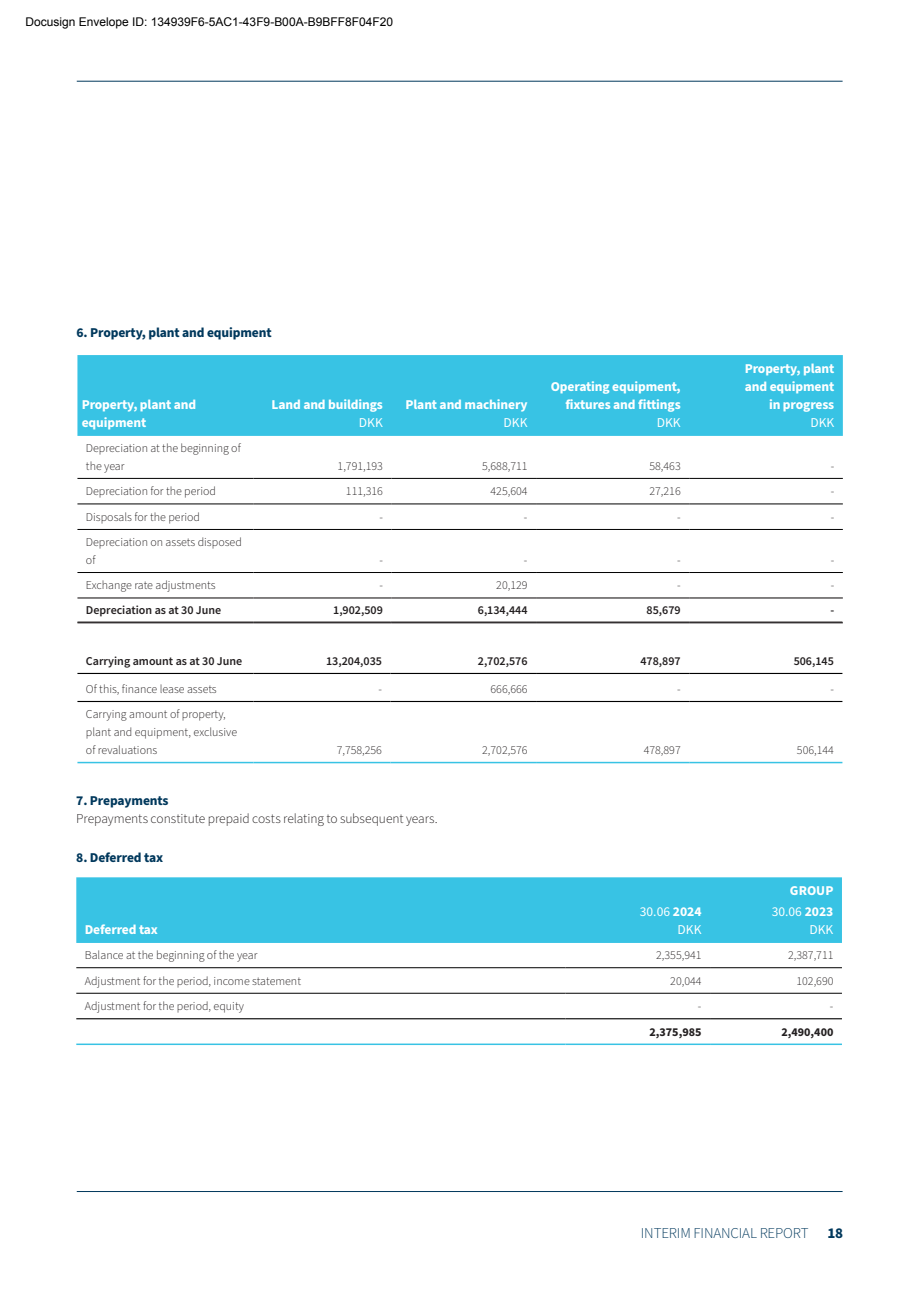
<style>
.page{position:relative;width:919px;height:1289px;background:#fff}
.page>*{position:absolute;margin:0;border:0;box-sizing:border-box;transform-origin:0 0}
.t1{font:300 15px "Source Sans Pro";letter-spacing:-.01em;color:#00385c}
.t2{font:700 15px "Source Sans Pro";color:#00385c}
.Brød_headline_Cyan{font:700 13.5px/18px "Source Sans Pro";letter-spacing:-.01em;color:#fff;text-align:right}
.Brød_Sort{font:300 13.5px "Source Sans Pro";letter-spacing:-.005em;color:#231f20}
.Brød_headline_Cyan-2{font:700 13.5px "Source Sans Pro";letter-spacing:-.01em;color:#00385c}
.t3{font:13.5px "Source Sans Pro";color:#fff}
.t4{font:300 12px/18px "Source Sans Pro";color:#231f20}
.t5{font:600 12px "Source Sans Pro";color:#231f20}
.t6{font:12px "Arial";color:#000}
.t7{font:700 12px "Source Sans Pro";color:#231f20}
.s1{font-weight:700}
</style>
<div class="page">
<hr style="left:77px;top:1191px;width:765px;height:1px;background:#00385c">
<hr style="left:77px;top:81px;width:765px;height:1px;background:#00385c">
<hr style="left:77px;top:621px;width:176px;height:1px;background:#231f20">
<hr style="left:253px;top:621px;width:137px;height:1px;background:#231f20">
<hr style="left:390px;top:621px;width:146px;height:1px;background:#231f20">
<hr style="left:536px;top:621px;width:153px;height:1px;background:#231f20">
<hr style="left:689px;top:621px;width:153px;height:1px;background:#231f20">
<hr style="left:77px;top:673px;width:176px;height:1px;background:#000">
<hr style="left:253px;top:673px;width:137px;height:1px;background:#000">
<hr style="left:390px;top:673px;width:146px;height:1px;background:#000">
<hr style="left:536px;top:673px;width:153px;height:1px;background:#000">
<hr style="left:689px;top:673px;width:153px;height:1px;background:#000">
<hr style="left:77px;top:701px;width:176px;height:1px;background:#000">
<hr style="left:253px;top:701px;width:137px;height:1px;background:#000">
<hr style="left:390px;top:701px;width:146px;height:1px;background:#000">
<hr style="left:536px;top:701px;width:153px;height:1px;background:#000">
<hr style="left:689px;top:701px;width:153px;height:1px;background:#000">
<hr style="left:77px;top:761px;width:176px;height:2px;background:#38c3e4">
<hr style="left:253px;top:761px;width:137px;height:2px;background:#38c3e4">
<hr style="left:390px;top:761px;width:146px;height:2px;background:#38c3e4">
<hr style="left:536px;top:761px;width:153px;height:2px;background:#38c3e4">
<hr style="left:689px;top:761px;width:153px;height:2px;background:#38c3e4">
<div style="left:76px;top:877px;width:765px;height:65px;background:#38c3e4"></div>
<hr style="left:76px;top:967px;width:489px;height:1px;background:#000">
<hr style="left:565px;top:967px;width:145px;height:1px;background:#000">
<hr style="left:710px;top:967px;width:131px;height:1px;background:#000">
<hr style="left:76px;top:992px;width:489px;height:1px;background:#000">
<hr style="left:565px;top:992px;width:145px;height:1px;background:#000">
<hr style="left:710px;top:992px;width:131px;height:1px;background:#000">
<hr style="left:76px;top:1018px;width:489px;height:1px;background:#000">
<hr style="left:565px;top:1018px;width:145px;height:1px;background:#000">
<hr style="left:710px;top:1018px;width:131px;height:1px;background:#000">
<hr style="left:76px;top:1043px;width:489px;height:2px;background:#38c3e4">
<hr style="left:565px;top:1043px;width:145px;height:2px;background:#38c3e4">
<hr style="left:710px;top:1043px;width:131px;height:2px;background:#38c3e4">
<div style="left:77px;top:355px;width:765px;height:81px;background:#38c3e4"></div>
<hr style="left:77px;top:478px;width:176px;height:1px;background:#000">
<hr style="left:253px;top:478px;width:138px;height:1px;background:#000">
<hr style="left:391px;top:478px;width:145px;height:1px;background:#000">
<hr style="left:536px;top:478px;width:153px;height:1px;background:#000">
<hr style="left:689px;top:478px;width:153px;height:1px;background:#000">
<hr style="left:77px;top:503px;width:176px;height:1px;background:#000">
<hr style="left:253px;top:503px;width:138px;height:1px;background:#000">
<hr style="left:391px;top:503px;width:145px;height:1px;background:#000">
<hr style="left:536px;top:503px;width:153px;height:1px;background:#000">
<hr style="left:689px;top:503px;width:153px;height:1px;background:#000">
<hr style="left:77px;top:529px;width:176px;height:1px;background:#000">
<hr style="left:253px;top:529px;width:138px;height:1px;background:#000">
<hr style="left:391px;top:529px;width:145px;height:1px;background:#000">
<hr style="left:536px;top:529px;width:153px;height:1px;background:#000">
<hr style="left:689px;top:529px;width:153px;height:1px;background:#000">
<hr style="left:77px;top:572px;width:176px;height:1px;background:#000">
<hr style="left:253px;top:572px;width:138px;height:1px;background:#000">
<hr style="left:391px;top:572px;width:145px;height:1px;background:#000">
<hr style="left:536px;top:572px;width:153px;height:1px;background:#000">
<hr style="left:689px;top:572px;width:153px;height:1px;background:#000">
<hr style="left:77px;top:597px;width:176px;height:1px;background:#231f20">
<hr style="left:253px;top:597px;width:138px;height:1px;background:#231f20">
<hr style="left:391px;top:597px;width:145px;height:1px;background:#231f20">
<hr style="left:536px;top:597px;width:153px;height:1px;background:#231f20">
<hr style="left:689px;top:597px;width:153px;height:1px;background:#231f20">
<hr style="left:77px;top:622px;width:176px;height:1px;background:#231f20">
<hr style="left:253px;top:622px;width:138px;height:1px;background:#231f20">
<hr style="left:391px;top:622px;width:145px;height:1px;background:#231f20">
<hr style="left:536px;top:622px;width:153px;height:1px;background:#231f20">
<hr style="left:689px;top:622px;width:153px;height:1px;background:#231f20">
<p class="t6" style="left:26px;top:15px;width:369px">Docusign Envelope ID: 134939F6-5AC1-43F9-B00A-B9BFF8F04F20</p>
<p class="Brød_headline_Cyan-2" style="left:77px;top:323px;width:197px">6. Property, plant and equipment</p>
<p class="Brød_headline_Cyan" style="left:82px;top:396px;width:116px">Property, plant and</p>
<p class="Brød_headline_Cyan" style="left:82px;top:414px;width:66px">equipment</p>
<p class="Brød_headline_Cyan" style="left:271px;top:396px;width:113px">Land and buildings</p>
<p class="t3" style="left:359px;top:414px;width:25px">DKK</p>
<p class="Brød_headline_Cyan" style="left:405px;top:396px;width:123px">Plant and machinery</p>
<p class="t3" style="left:503px;top:414px;width:25px">DKK</p>
<p class="Brød_headline_Cyan" style="left:550px;top:378px;width:131px">Operating equipment, fixtures and fittings</p>
<p class="t3" style="left:656px;top:414px;width:25px">DKK</p>
<p class="Brød_headline_Cyan" style="left:744px;top:360px;width:91px">Property, plant</p>
<p class="Brød_headline_Cyan" style="left:744px;top:378px;width:91px">and equipment</p>
<p class="Brød_headline_Cyan" style="left:769px;top:396px;width:67px">in progress</p>
<p class="t3" style="left:810px;top:414px;width:25px">DKK</p>
<p class="t4" style="left:86px;top:439px;width:156px">Depreciation at the beginning of the year</p>
<p class="t4" style="left:337px;top:457px;width:47px">1,791,193</p>
<p class="t4" style="left:482px;top:457px;width:47px">5,688,711</p>
<p class="t4" style="left:649px;top:457px;width:33px">58,463</p>
<p class="t4" style="left:830px;top:457px;width:5px">-</p>
<p class="t4" style="left:86px;top:483px;width:131px">Depreciation for the period</p>
<p class="t4" style="left:346px;top:483px;width:38px">111,316</p>
<p class="t4" style="left:490px;top:483px;width:38px">425,604</p>
<p class="t4" style="left:649px;top:483px;width:33px">27,216</p>
<p class="t4" style="left:830px;top:483px;width:5px">-</p>
<p class="t4" style="left:86px;top:508px;width:116px">Disposals for the period</p>
<p class="t4" style="left:379px;top:508px;width:5px">-</p>
<p class="t4" style="left:524px;top:508px;width:5px">-</p>
<p class="t4" style="left:677px;top:508px;width:5px">-</p>
<p class="t4" style="left:830px;top:508px;width:5px">-</p>
<p class="t4" style="left:86px;top:533px;width:157px">Depreciation on assets disposed of</p>
<p class="t4" style="left:379px;top:551px;width:5px">-</p>
<p class="t4" style="left:524px;top:551px;width:5px">-</p>
<p class="t4" style="left:677px;top:551px;width:5px">-</p>
<p class="t4" style="left:830px;top:551px;width:5px">-</p>
<p class="t4" style="left:86px;top:577px;width:131px">Exchange rate adjustments</p>
<p class="t4" style="left:379px;top:577px;width:5px">-</p>
<p class="t4" style="left:496px;top:577px;width:33px">20,129</p>
<p class="t4" style="left:677px;top:577px;width:5px">-</p>
<p class="t4" style="left:830px;top:577px;width:5px">-</p>
<p class="t5" style="left:86px;top:602px;width:137px">Depreciation as at 30 June</p>
<p class="t5" style="left:333px;top:602px;width:51px">1,902,509</p>
<p class="t5" style="left:478px;top:602px;width:51px">6,134,444</p>
<p class="t5" style="left:646px;top:602px;width:36px">85,679</p>
<p class="t5" style="left:830px;top:602px;width:5px">-</p>
<p class="t5" style="left:86px;top:653px;width:158px">Carrying amount as at 30 June</p>
<p class="t5" style="left:326px;top:653px;width:57px">13,204,035</p>
<p class="t5" style="left:478px;top:653px;width:51px">2,702,576</p>
<p class="t5" style="left:640px;top:653px;width:42px">478,897</p>
<p class="t5" style="left:793px;top:653px;width:42px">506,145</p>
<p class="t4" style="left:86px;top:680px;width:132px">Of this, finance lease assets</p>
<p class="t4" style="left:378px;top:680px;width:5px">-</p>
<p class="t4" style="left:490px;top:680px;width:38px">666,666</p>
<p class="t4" style="left:677px;top:680px;width:5px">-</p>
<p class="t4" style="left:830px;top:680px;width:5px">-</p>
<p class="t4" style="left:86px;top:705px;width:153px">Carrying amount of property, plant and equipment, exclusive of revaluations</p>
<p class="t4" style="left:337px;top:741px;width:47px">7,758,256</p>
<p class="t4" style="left:482px;top:741px;width:47px">2,702,576</p>
<p class="t4" style="left:643px;top:741px;width:38px">478,897</p>
<p class="t4" style="left:796px;top:741px;width:38px">506,144</p>
<p class="Brød_headline_Cyan-2" style="left:76px;top:791px;width:94px">7. Prepayments</p>
<p class="Brød_Sort" style="left:76px;top:809px;width:361px">Prepayments constitute prepaid costs relating to subsequent years.</p>
<p class="Brød_headline_Cyan-2" style="left:76px;top:848px;width:88px">8. Deferred tax</p>
<p class="Brød_headline_Cyan" style="left:85px;top:921px;width:75px">Deferred tax</p>
<p class="t3" style="left:639px;top:902px;width:63px">30.06 <span class="s1">2024</span></p>
<p class="t3" style="left:677px;top:920px;width:25px">DKK</p>
<p class="Brød_headline_Cyan" style="left:789px;top:882px;width:45px">GROUP</p>
<p class="t3" style="left:771px;top:902px;width:63px">30.06 <span class="s1">2023</span></p>
<p class="t3" style="left:809px;top:920px;width:25px">DKK</p>
<p class="t4" style="left:85px;top:946px;width:174px">Balance at the beginning of the year</p>
<p class="t4" style="left:656px;top:946px;width:47px">2,355,941</p>
<p class="t4" style="left:788px;top:946px;width:47px">2,387,711</p>
<p class="t4" style="left:85px;top:972px;width:218px">Adjustment for the period, income statement</p>
<p class="t4" style="left:670px;top:972px;width:33px">20,044</p>
<p class="t4" style="left:796px;top:972px;width:38px">102,690</p>
<p class="t4" style="left:85px;top:997px;width:161px">Adjustment for the period, equity</p>
<p class="t4" style="left:698px;top:997px;width:5px">-</p>
<p class="t4" style="left:829px;top:997px;width:5px">-</p>
<p class="t7" style="left:649px;top:1023px;width:54px">2,375,985</p>
<p class="t7" style="left:781px;top:1023px;width:54px">2,490,400</p>
<p class="t1" style="left:640px;top:1222px;width:169px">INTERIM FINANCIAL REPORT</p>
<p class="t2" style="left:827px;top:1222px;width:17px">18</p>
</div>
